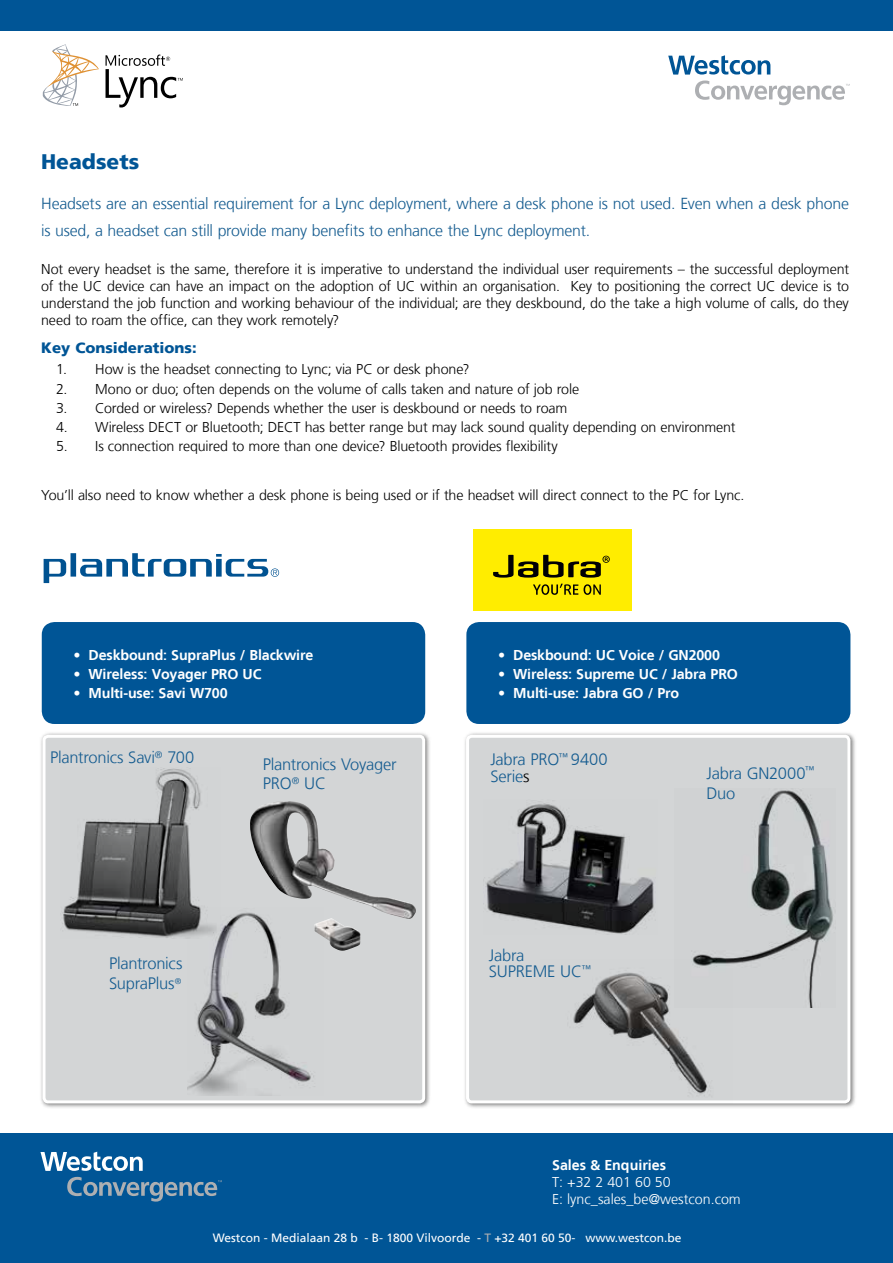
<style>
.page{position:relative;width:893px;height:1263px;background:#fff}
.page>*{position:absolute;margin:0;border:0;box-sizing:border-box;transform-origin:0 0}
.t1{font:900 21px "Frutiger LT";color:#005596}
.t2{font:300 16.5px/19.8px "Frutiger LT";letter-spacing:-.015em;color:#155c90}
.t3{font:300 15.9px/27px "Frutiger LT";letter-spacing:-.015em;color:#155c90}
.t4{font:900 15px "Frutiger LT";color:#005596}
.t5{font:300 14.25px/17.1px "Frutiger LT";letter-spacing:-.01em;color:#000;text-align:justify}
.t6{font:700 14.25px "Frutiger LT";letter-spacing:-.01em;color:#fff}
.t7{font:300 14.25px/17.1px "Frutiger LT";color:#fff}
.t8{font:12px "Frutiger LT";color:#fff}
.s1{color:#000}
.s2{color:#adafb2}
</style>
<div class="page">
<div style="left:0;top:0;width:893px;height:31px;background:#005596"></div>
<div style="left:0;top:1134px;width:893px;height:129px;background:#005596"></div>
<svg style="left:40px;top:1152px;width:103px;height:19px"></svg>
<svg style="left:67px;top:1177px;width:155px;height:24px"></svg>
<svg style="left:668px;top:55px;width:102px;height:20px"></svg>
<svg style="left:695px;top:81px;width:155px;height:24px"></svg>
<svg style="left:43px;top:44px;width:56px;height:62px"></svg>
<svg style="left:106px;top:55px;width:77px;height:52px"></svg>
<div style="left:39px;top:731px;width:392px;height:378px;background:#000;opacity:.52"></div>
<div style="left:44px;top:736px;width:380px;height:366px;background:#d3d5d6;border-radius:4px"></div>
<div style="left:43px;top:735px;width:382px;height:368px;border:3px solid #fff;border-radius:4px"></div>
<div style="left:463px;top:731px;width:393px;height:378px;background:#000;opacity:.52"></div>
<div style="left:468px;top:736px;width:381px;height:366px;background:#d3d5d6;border-radius:4px"></div>
<div style="left:466px;top:735px;width:384px;height:368px;border:3px solid #fff;border-radius:4px"></div>
<div style="left:42px;top:622px;width:383px;height:102px;background:#005596;border-radius:13px"></div>
<div style="left:466px;top:622px;width:384px;height:102px;background:#005596;border-radius:13px"></div>
<img style="left:483px;top:801px;width:171px;height:133px">
<img style="left:691px;top:788px;width:142px;height:220px">
<img style="left:62px;top:768px;width:139px;height:170px">
<img style="left:250px;top:801px;width:166px;height:150px">
<svg style="left:44px;top:553px;width:235px;height:30px"></svg>
<div style="left:473px;top:529px;width:158px;height:82px;background:#ffed00"></div>
<svg style="left:493px;top:555px;width:117px;height:40px"></svg>
<img style="left:188px;top:908px;width:135px;height:188px">
<img style="left:540px;top:959px;width:192px;height:144px">
<h1 class="t1" style="left:41px;top:149px;width:100px">Headsets</h1>
<p class="t3" style="left:41px;top:190px;width:809px">Headsets are an essential requirement for a Lync deployment, where a desk phone is not used. Even when a desk phone is used, a headset can still provide many benefits to enhance the Lync deployment.</p>
<p class="t5" style="left:41px;top:261px;width:809px">Not every headset is the same, therefore it is imperative to understand the individual user requirements – the successful deployment of the UC device can have an impact on the adoption of UC within an organisation. Key to positioning the correct UC device is to understand the job function and working behaviour of the individual; are they deskbound, do the take a high volume of calls, do they need to roam the office, can they work remotely?</p>
<p class="t4" style="left:41px;top:339px;width:157px">Key Considerations:</p>
<p class="t5" style="left:56px;top:361px;width:415px">1. How is the headset connecting to Lync; via PC or desk phone?</p>
<p class="t5" style="left:56px;top:380px;width:525px">2. Mono or duo; often depends on the volume of calls taken and nature of job role</p>
<p class="t5" style="left:56px;top:400px;width:513px">3. Corded or wireless? Depends whether the user is deskbound or needs to roam</p>
<p class="t5" style="left:56px;top:419px;width:681px">4. Wireless DECT or Bluetooth; DECT has better range but may lack sound quality depending on environment</p>
<p class="t5" style="left:56px;top:438px;width:503px">5. Is connection required to more than one device? Bluetooth provides flexibility</p>
<p class="t5" style="left:41px;top:487px;width:705px">You’ll also need to know whether a desk phone is being used or if the headset will direct connect to the PC for Lync.</p>
<p class="t6" style="left:74px;top:646px;width:241px">• Deskbound: SupraPlus / Blackwire</p>
<p class="t6" style="left:74px;top:666px;width:189px">• Wireless: Voyager PRO UC</p>
<p class="t6" style="left:74px;top:685px;width:156px">• Multi-use: Savi W700</p>
<p class="t2" style="left:50px;top:748px;width:146px">Plantronics Savi<sup>®</sup> 700</p>
<p class="t2" style="left:109px;top:954px;width:75px">Plantronics</p>
<p class="t2" style="left:109px;top:974px;width:74px">SupraPlus<sup>®</sup></p>
<p class="t2" style="left:263px;top:754px;width:135px">Plantronics Voyager<br>PRO<sup>®</sup> UC</p>
<p class="t6" style="left:498px;top:646px;width:223px">• Deskbound: UC Voice / GN2000</p>
<p class="t6" style="left:498px;top:666px;width:241px">• Wireless: Supreme UC / Jabra PRO</p>
<p class="t6" style="left:498px;top:685px;width:183px">• Multi-use: Jabra GO / Pro</p>
<p class="t2" style="left:490px;top:751px;width:119px;line-height:16.5px">Jabra PRO<sup>™</sup> 9400<br>Serie<span class="s1">s</span></p>
<p class="t2" style="left:489px;top:945px;width:37px">Jabra</p>
<p class="t2" style="left:489px;top:962px;width:104px">SUPREME UC<sup>™</sup></p>
<p class="t2" style="left:707px;top:763px;width:109px">Jabra GN2000<sup>™<br></sup>Duo</p>
<p class="t6" style="left:552px;top:1157px;width:116px">Sales &amp; Enquiries</p>
<p class="t7" style="left:552px;top:1174px;width:190px">T: +32 2 401 60 50<br>E: lync_sales_be@westcon.com</p>
<p class="t8" style="left:213px;top:1230px;width:470px">Westcon - Medialaan 28 b - B- 1800 Vilvoorde - <span class="s2">T</span> +32 401 60 50- www.westcon.be</p>
</div>
